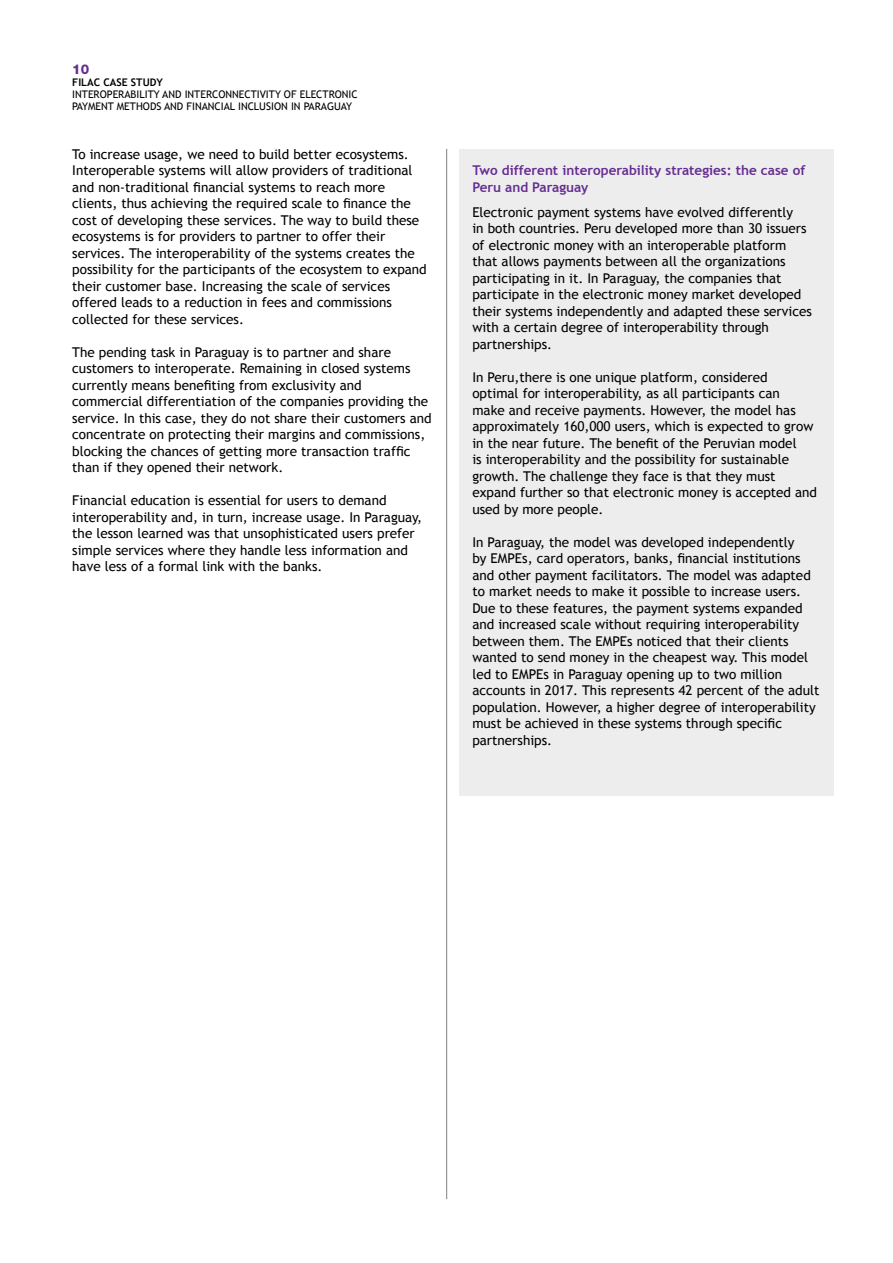
<style>
.page{position:relative;width:893px;height:1263px;background:#fff}
.page>*{position:absolute;margin:0;border:0;box-sizing:border-box;transform-origin:0 0}
.t1{font:13.5px/16.5px "Trebuchet MS";color:#000}
.t2{font:700 13.5px/16.5px "Trebuchet MS";color:#662d91}
.t3{font:800 13.5px "Helvetica Neue";color:#662d91}
.t4{font:10.5px/12px "Trebuchet MS";color:#000}
.t5{font:700 10.5px "Trebuchet MS";color:#000}
</style>
<div class="page">
<hr style="left:446px;top:149px;width:1px;height:1050px;background:#808285">
<div style="left:460px;top:149px;width:374px;height:646px;background:#ededee"></div>
<p class="t3" style="left:72px;top:61px;width:19px">10</p>
<p class="t5" style="left:72px;top:76px;width:92px">FILAC CASE STUDY</p>
<p class="t4" style="left:72px;top:89px;width:287px">INTEROPERABILITY AND INTERCONNECTIVITY OF ELECTRONIC<br>PAYMENT METHODS AND FINANCIAL INCLUSION IN PARAGUAY</p>
<p class="t1" style="left:72px;top:146px;width:356px">To increase usage, we need to build better ecosystems.<br>Interoperable systems will allow providers of traditional and non-traditional financial systems to reach more clients, thus achieving the required scale to finance the cost of developing these services. The way to build these ecosystems is for providers to partner to offer their services. The interoperability of the systems creates the possibility for the participants of the ecosystem to expand their customer base. Increasing the scale of services offered leads to a reduction in fees and commissions collected for these services.</p>
<p class="t1" style="left:72px;top:344px;width:361px">The pending task in Paraguay is to partner and share customers to interoperate. Remaining in closed systems currently means benefiting from exclusivity and commercial differentiation of the companies providing the service. In this case, they do not share their customers and concentrate on protecting their margins and commissions, blocking the chances of getting more transaction traffic than if they opened their network.</p>
<p class="t1" style="left:72px;top:492px;width:351px">Financial education is essential for users to demand interoperability and, in turn, increase usage. In Paraguay, the lesson learned was that unsophisticated users prefer simple services where they handle less information and have less of a formal link with the banks.</p>
<p class="t2" style="left:472px;top:162px;width:334px">Two different interoperability strategies: the case of<br>Peru and Paraguay</p>
<p class="t1" style="left:472px;top:204px;width:341px">Electronic payment systems have evolved differently<br>in both countries. Peru developed more than 30 issuers of electronic money with an interoperable platform that allows payments between all the organizations participating in it. In Paraguay, the companies that participate in the electronic money market developed their systems independently and adapted these services with a certain degree of interoperability through partnerships.</p>
<p class="t1" style="left:472px;top:369px;width:346px">In Peru,there is one unique platform, considered optimal for interoperability, as all participants can<br>make and receive payments. However, the model has approximately 160,000 users, which is expected to grow in the near future. The benefit of the Peruvian model<br>is interoperability and the possibility for sustainable growth. The challenge they face is that they must expand further so that electronic money is accepted and used by more people.</p>
<p class="t1" style="left:472px;top:534px;width:349px">In Paraguay, the model was developed independently<br>by EMPEs, card operators, banks, financial institutions and other payment facilitators. The model was adapted to market needs to make it possible to increase users.<br>Due to these features, the payment systems expanded and increased scale without requiring interoperability between them. The EMPEs noticed that their clients wanted to send money in the cheapest way. This model led to EMPEs in Paraguay opening up to two million accounts in 2017. This represents 42 percent of the adult population. However, a higher degree of interoperability must be achieved in these systems through specific partnerships.</p>
</div>
